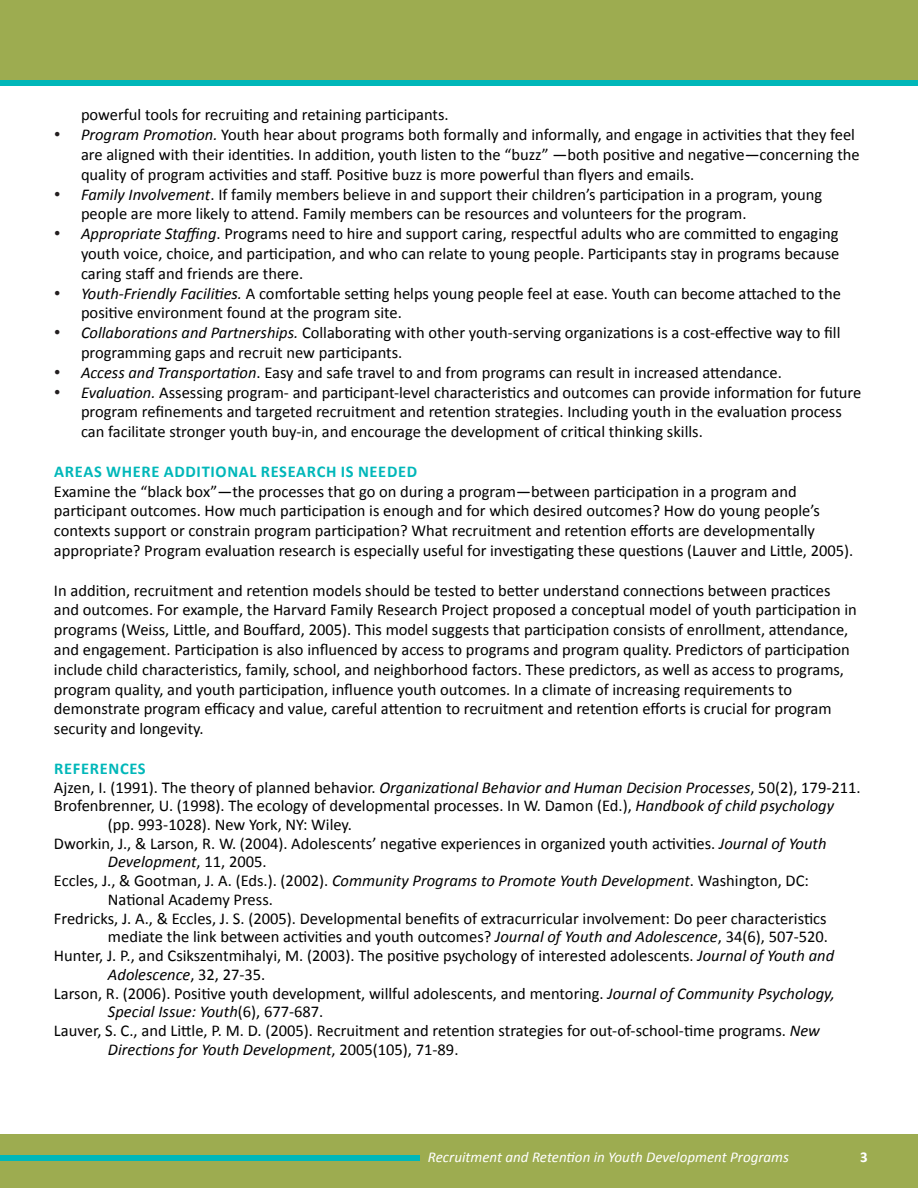
<style>
.page{position:relative;width:918px;height:1188px;background:#fff}
.page>*{position:absolute;margin:0;border:0;box-sizing:border-box;transform-origin:0 0}
.t1{font:16.5px/19.8px "Calibri";color:#000}
.t2{font:italic 16.5px "Calibri";color:#000}
.t3{font:700 16.5px "Calibri";letter-spacing:.04em;color:#00b7b9}
.t4{font:italic 15px "Calibri";color:#fff}
.t5{font:700 15px "Calibri";color:#fff}
.s1{font-family:"Times New Roman";font-size:18px;color:#231f20}
.s2{font-style:italic}
.s3{font-style:normal}
</style>
<div class="page">
<div style="left:0;top:0;width:918px;height:81px;background:#9dac50"></div>
<div style="left:0;top:80px;width:918px;height:5px;background:#00b7b9"></div>
<div style="left:0;top:1134px;width:918px;height:54px;background:#9dac50"></div>
<div style="left:0;top:1155px;width:420px;height:5px;background:#00b7b9"></div>
<p class="t1" style="left:81px;top:104px;width:369px">powerful tools for recruiting and retaining participants.</p>
<p class="t1" style="left:81px;top:124px;width:780px;text-indent:-27px"><span class="s1">•</span> <span class="s2">Program Promotion.</span> Youth hear about programs both formally and informally, and engage in activities that they feel are aligned with their identities. In addition, youth listen to the “buzz” —both positive and negative—concerning the quality of program activities and staff. Positive buzz is more powerful than flyers and emails.</p>
<p class="t1" style="left:81px;top:183px;width:743px;text-indent:-27px"><span class="s1">•</span> <span class="s2">Family Involvement</span>. If family members believe in and support their children’s participation in a program, young people are more likely to attend. Family members can be resources and volunteers for the program.</p>
<p class="t1" style="left:81px;top:223px;width:760px;text-align:justify;text-indent:-27px"><span class="s1">•</span> <span class="s2">Appropriate Staffing</span>. Programs need to hire and support caring, respectful adults who are committed to engaging youth voice, choice, and participation, and who can relate to young people. Participants stay in programs because caring staff and friends are there.</p>
<p class="t1" style="left:81px;top:282px;width:761px;text-indent:-27px"><span class="s1">•</span> <span class="s2">Youth-Friendly Facilities.</span> A comfortable setting helps young people feel at ease. Youth can become attached to the positive environment found at the program site.</p>
<p class="t1" style="left:81px;top:322px;width:761px;text-indent:-27px"><span class="s1">•</span> <span class="s2">Collaborations and Partnerships.</span> Collaborating with other youth-serving organizations is a cost-effective way to fill programming gaps and recruit new participants.</p>
<p class="t1" style="left:54px;top:362px;width:729px"><span class="s1">•</span> <span class="s2">Access and Transportation</span>. Easy and safe travel to and from programs can result in increased attendance.</p>
<p class="t1" style="left:81px;top:381px;width:782px;text-indent:-27px"><span class="s1">•</span> <span class="s2">Evaluation.</span> Assessing program- and participant-level characteristics and outcomes can provide information for future program refinements and targeted recruitment and retention strategies. Including youth in the evaluation process can facilitate stronger youth buy-in, and encourage the development of critical thinking skills.</p>
<p class="t3" style="left:54px;top:461px;width:364px">AREAS WHERE ADDITIONAL RESEARCH IS NEEDED</p>
<p class="t1" style="left:54px;top:480px;width:801px">Examine the “black box”—the processes that go on during a program—between participation in a program and participant outcomes. How much participation is enough and for which desired outcomes? How do young people’s contexts support or constrain program participation? What recruitment and retention efforts are developmentally appropriate? Program evaluation research is especially useful for investigating these questions (Lauver and Little, 2005).</p>
<p class="t1" style="left:54px;top:579px;width:804px">In addition, recruitment and retention models should be tested to better understand connections between practices and outcomes. For example, the Harvard Family Research Project proposed a conceptual model of youth participation in programs (Weiss, Little, and Bouffard, 2005). This model suggests that participation consists of enrollment, attendance, and engagement. Participation is also influenced by access to programs and program quality. Predictors of participation include child characteristics, family, school, and neighborhood factors. These predictors, as well as access to programs, program quality, and youth participation, influence youth outcomes. In a climate of increasing requirements to demonstrate program efficacy and value, careful attention to recruitment and retention efforts is crucial for program security and longevity.</p>
<p class="t3" style="left:54px;top:758px;width:93px">REFERENCES</p>
<p class="t1" style="left:54px;top:776px;width:808px">Ajzen, I. (1991). The theory of planned behavior. <span class="s2">Organizational Behavior and Human Decision Processes</span>, 50(2), 179-211.</p>
<p class="t1" style="left:54px;top:795px;width:782px">Brofenbrenner, U. (1998). The ecology of developmental processes. In W. Damon (Ed.), <span class="s2">Handbook of child psychology</span></p>
<p class="t1" style="left:108px;top:814px;width:246px">(pp. 993-1028). New York, NY: Wiley.</p>
<p class="t1" style="left:54px;top:833px;width:774px">Dworkin, J., &amp; Larson, R. W. (2004). Adolescents’ negative experiences in organized youth activities. <span class="s2">Journal of Youth</span></p>
<p class="t2" style="left:108px;top:852px;width:160px">Development<span class="s3">, 11, 2005.</span></p>
<p class="t1" style="left:54px;top:870px;width:756px">Eccles, J., &amp; Gootman, J. A. (Eds.). (2002). <span class="s2">Community Programs to Promote Youth Development</span>. Washington, DC:</p>
<p class="t1" style="left:108px;top:889px;width:166px">National Academy Press.</p>
<p class="t1" style="left:54px;top:908px;width:774px">Fredricks, J. A., &amp; Eccles, J. S. (2005). Developmental benefits of extracurricular involvement: Do peer characteristics</p>
<p class="t1" style="left:108px;top:926px;width:722px">mediate the link between activities and youth outcomes? <span class="s2">Journal of Youth and Adolescence</span>, 34(6), 507-520.</p>
<p class="t1" style="left:54px;top:945px;width:782px">Hunter, J. P., and Csikszentmihalyi, M. (2003). The positive psychology of interested adolescents. <span class="s2">Journal of Youth and</span></p>
<p class="t2" style="left:108px;top:964px;width:159px">Adolescence<span class="s3">, 32, 27-35.</span></p>
<p class="t1" style="left:54px;top:983px;width:782px">Larson, R. (2006). Positive youth development, willful adolescents, and mentoring. <span class="s2">Journal of Community Psychology,</span></p>
<p class="t2" style="left:108px;top:1002px;width:217px">Special Issue: Youth<span class="s3">(6), 677-687.</span></p>
<p class="t1" style="left:54px;top:1020px;width:768px">Lauver, S. C., and Little, P. M. D. (2005). Recruitment and retention strategies for out-of-school-time programs. <span class="s2">New</span></p>
<p class="t2" style="left:108px;top:1039px;width:352px">Directions for Youth Development<span class="s3">, 2005(105), 71-89.</span></p>
<p class="t4" style="left:428px;top:1148px;width:363px">Recruitment and Retention in Youth Development Programs</p>
<p class="t5" style="left:860px;top:1148px;width:9px">3</p>
</div>
